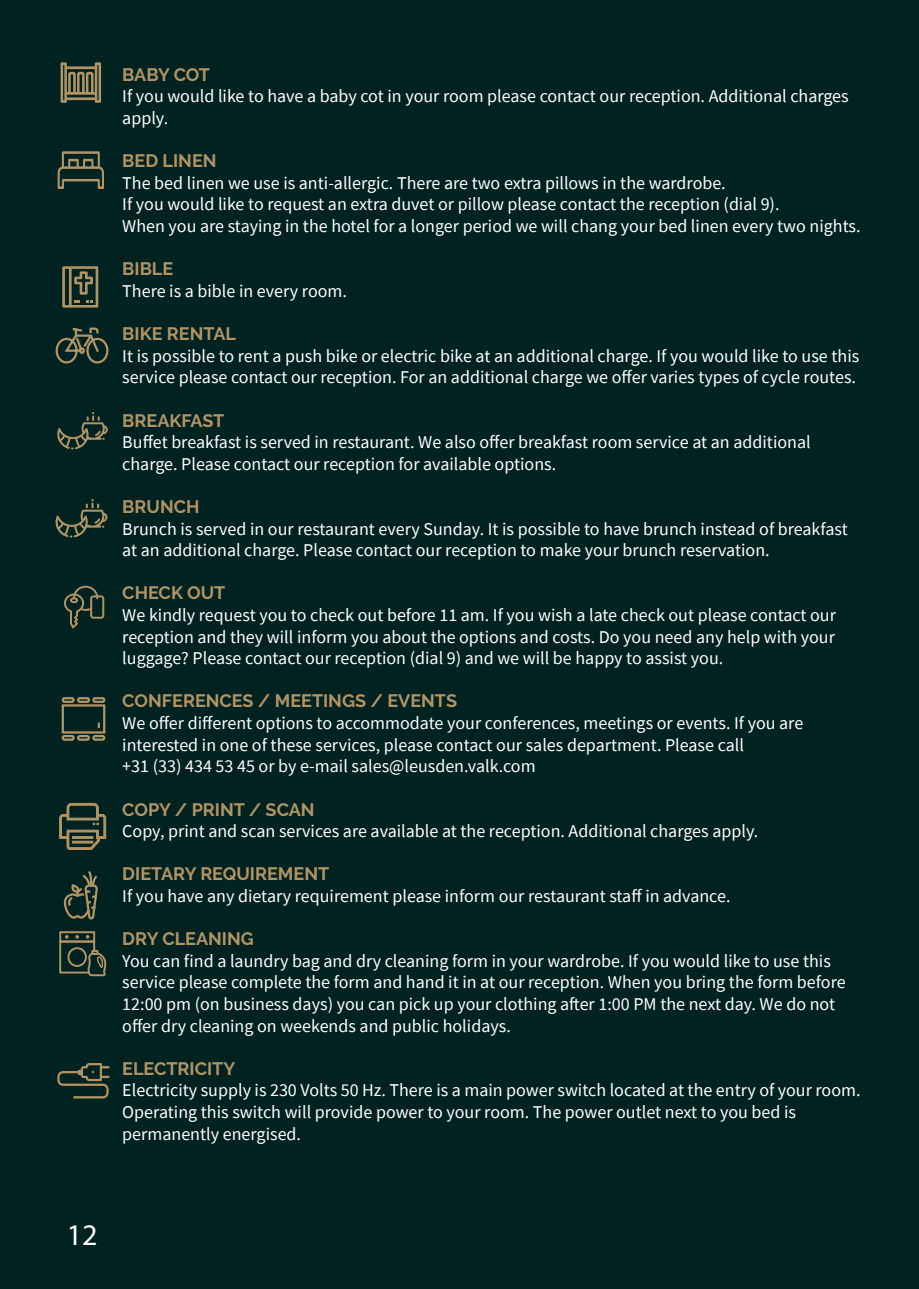
<style>
.page{position:relative;width:919px;height:1289px;background:#fff}
.page>*{position:absolute;margin:0;border:0;box-sizing:border-box;transform-origin:0 0}
.t1{font:30px "Myriad Pro";color:#fff}
.t2{font:18px/21.6px "Source Sans Pro";color:#fff}
.t3{font:700 18px "Raleway";color:#b29464}
</style>
<div class="page">
<div style="left:0;top:0;width:918px;height:1288px;background:#002221"></div>
<svg style="left:61px;top:62px;width:40px;height:41px"></svg>
<svg style="left:58px;top:151px;width:46px;height:38px"></svg>
<svg style="left:62px;top:266px;width:36px;height:41px"></svg>
<svg style="left:55px;top:327px;width:54px;height:37px"></svg>
<svg style="left:57px;top:412px;width:51px;height:37px"></svg>
<svg style="left:56px;top:499px;width:52px;height:38px"></svg>
<svg style="left:64px;top:585px;width:40px;height:43px"></svg>
<svg style="left:61px;top:697px;width:45px;height:44px"></svg>
<svg style="left:59px;top:802px;width:47px;height:48px"></svg>
<hr style="left:72px;top:836px;width:21px;height:2px;background:#b29464">
<div style="left:72px;top:840px;width:21px;height:3px;background:#b29464;border:1px solid #b29464"></div>
<svg style="left:63px;top:871px;width:35px;height:49px"></svg>
<svg style="left:59px;top:931px;width:48px;height:45px"></svg>
<svg style="left:57px;top:1063px;width:53px;height:35px"></svg>
<p class="t3" style="left:122px;top:64px;width:89px">BABY COT</p>
<p class="t2" style="left:122px;top:85px;width:728px">If you would like to have a baby cot in your room please contact our reception. Additional charges apply.</p>
<p class="t3" style="left:122px;top:150px;width:96px">BED LINEN</p>
<p class="t2" style="left:122px;top:172px;width:605px">The bed linen we use is anti-allergic. There are two extra pillows in the wardrobe.</p>
<p class="t2" style="left:122px;top:193px;width:658px">If you would like to request an extra duvet or pillow please contact the reception (dial 9).</p>
<p class="t2" style="left:122px;top:215px;width:739px">When you are staying in the hotel for a longer period we will chang your bed linen every two nights.</p>
<p class="t3" style="left:122px;top:258px;width:52px">BIBLE</p>
<p class="t2" style="left:122px;top:280px;width:226px">There is a bible in every room.</p>
<p class="t3" style="left:122px;top:323px;width:115px">BIKE RENTAL</p>
<p class="t2" style="left:122px;top:345px;width:738px">It is possible to rent a push bike or electric bike at an additional charge. If you would like to use this service please contact our reception. For an additional charge we offer varies types of cycle routes.</p>
<p class="t3" style="left:122px;top:410px;width:104px">BREAKFAST</p>
<p class="t2" style="left:122px;top:431px;width:689px">Buffet breakfast is served in restaurant. We also offer breakfast room service at an additional</p>
<p class="t2" style="left:122px;top:453px;width:435px">charge. Please contact our reception for available options.</p>
<p class="t3" style="left:122px;top:496px;width:79px">BRUNCH</p>
<p class="t2" style="left:122px;top:517px;width:727px">Brunch is served in our restaurant every Sunday. It is possible to have brunch instead of breakfast at an additional charge. Please contact our reception to make your brunch reservation.</p>
<p class="t3" style="left:122px;top:582px;width:105px">CHECK OUT</p>
<p class="t2" style="left:122px;top:604px;width:715px;text-align:justify">We kindly request you to check out before 11 am. If you wish a late check out please contact our reception and they will inform you about the options and costs. Do you need any help with your luggage? Please contact our reception (dial 9) and we will be happy to assist you.</p>
<p class="t3" style="left:122px;top:690px;width:336px">CONFERENCES / MEETINGS / EVENTS</p>
<p class="t2" style="left:122px;top:712px;width:682px">We offer different options to accommodate your conferences, meetings or events. If you are</p>
<p class="t2" style="left:122px;top:733px;width:623px">interested in one of these services, please contact our sales department. Please call</p>
<p class="t2" style="left:122px;top:755px;width:415px">+31 (33) 434 53 45 or by e-mail sales@leusden.valk.com</p>
<p class="t3" style="left:122px;top:798px;width:194px">COPY / PRINT / SCAN</p>
<p class="t2" style="left:122px;top:820px;width:637px">Copy, print and scan services are available at the reception. Additional charges apply.</p>
<p class="t3" style="left:122px;top:863px;width:208px">DIETARY REQUIREMENT</p>
<p class="t2" style="left:122px;top:885px;width:609px">If you have any dietary requirement please inform our restaurant staff in advance.</p>
<p class="t3" style="left:122px;top:928px;width:133px">DRY CLEANING</p>
<p class="t2" style="left:122px;top:949px;width:724px">You can find a laundry bag and dry cleaning form in your wardrobe. If you would like to use this service please complete the form and hand it in at our reception. When you bring the form before 12:00 pm (on business days) you can pick up your clothing after 1:00 PM the next day. We do not offer dry cleaning on weekends and public holidays.</p>
<p class="t3" style="left:122px;top:1058px;width:114px">ELECTRICITY</p>
<p class="t2" style="left:122px;top:1079px;width:739px">Electricity supply is 230 Volts 50 Hz. There is a main power switch located at the entry of your room.<br>Operating this switch will provide power to your room. The power outlet next to you bed is</p>
<p class="t2" style="left:122px;top:1122px;width:180px">permanently energised.</p>
<p class="t1" style="left:67px;top:1216px;width:32px">12</p>
</div>
